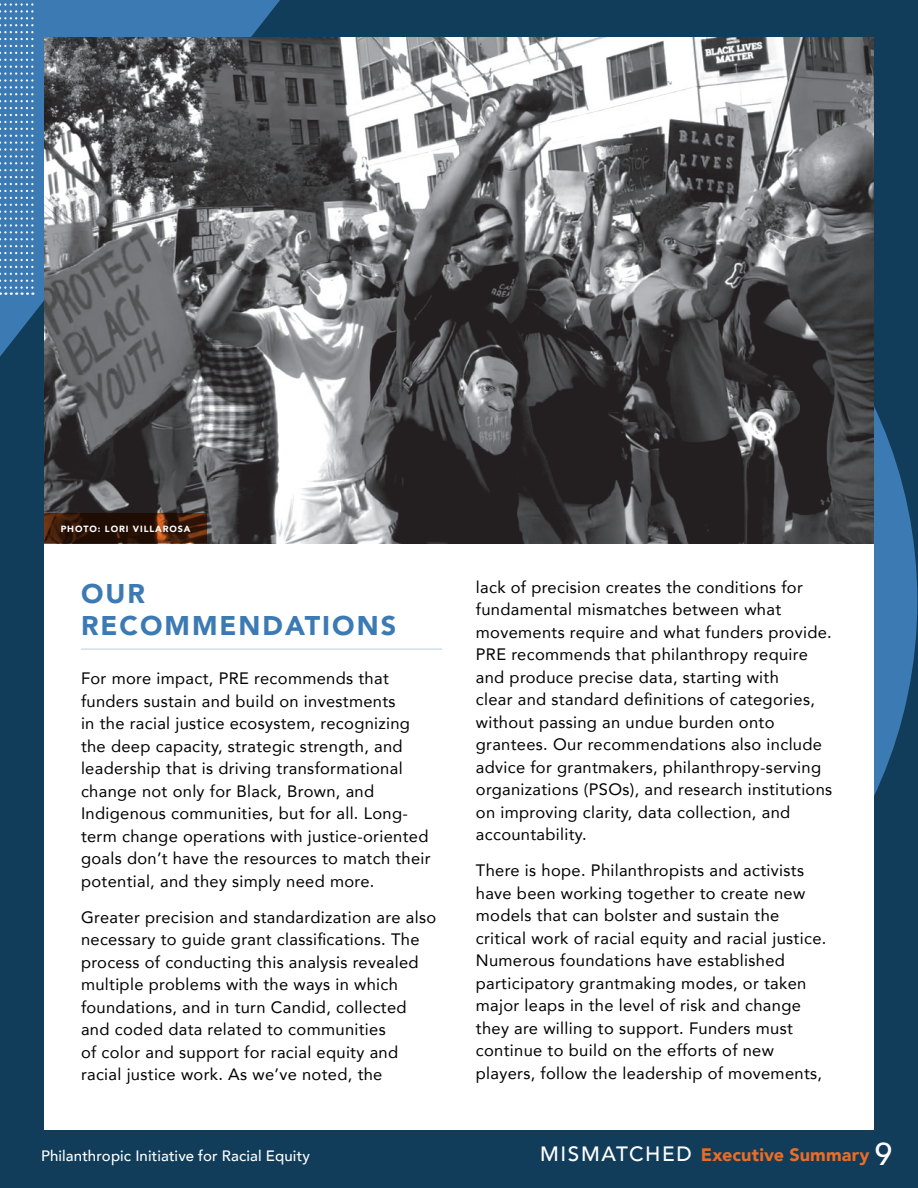
<style>
.page{position:relative;width:918px;height:1188px;background:#113c5a}
.page>*{position:absolute;margin:0;border:0;box-sizing:border-box;transform-origin:0 0}
.t1{font:900 27px/31.5px "Avenir";letter-spacing:.075em;color:#3c7ab4}
.t2{font:900 18px "Avenir";letter-spacing:.01em;color:#e96d26}
.t3{font:16.5px/22.5px "Avenir";letter-spacing:.02em;color:#000001}
.t4{font:500 15px "Avenir";letter-spacing:.01em;color:#fff}
.t5{font:900 9px "Avenir";letter-spacing:.1em;color:#fff}
.s1{font-weight:500;font-size:20.7px;color:#fff}
.s2{font-weight:500;font-size:31.5px;color:#fff}
</style>
<div class="page">
<svg style="left:874px;top:406px;width:43px;height:390px;fill:#3c7ab4"></svg>
<svg style="left:0;top:0;width:281px;height:357px;background:#3671a7"></svg>
<svg style="left:0;top:0;width:34px;height:295px;background:#5289bc"></svg>
<div style="left:44px;top:38px;width:830px;height:1091px;background:#fff"></div>
<hr style="left:81px;top:648px;width:361px;height:2px;background:#d1dfee">
<img style="left:44px;top:38px;width:830px;height:505px">
<svg style="left:44px;top:513px;width:163px;height:30px;background:#361808"></svg>
<p class="t5" style="left:61px;top:522px;width:131px">PHOTO: LORI VILLAROSA</p>
<p class="t1" style="left:81px;top:578px;width:317px">OUR<br>RECOMMENDATIONS</p>
<p class="t3" style="left:81px;top:667px;width:351px">For more impact, PRE recommends that funders sustain and build on investments<br>in the racial justice ecosystem, recognizing the deep capacity, strategic strength, and leadership that is driving transformational change not only for Black, Brown, and Indigenous communities, but for all. Long&shy;term change operations with justice-oriented goals don’t have the resources to match their potential, and they simply need more.</p>
<p class="t3" style="left:81px;top:905px;width:357px">Greater precision and standardization are also necessary to guide grant classifications. The process of conducting this analysis revealed multiple problems with the ways in which foundations, and in turn Candid, collected and coded data related to communities<br>of color and support for racial equity and racial justice work. As we’ve noted, the</p>
<p class="t3" style="left:476px;top:575px;width:358px">lack of precision creates the conditions for fundamental mismatches between what movements require and what funders provide.<br>PRE recommends that philanthropy require and produce precise data, starting with<br>clear and standard definitions of categories, without passing an undue burden onto grantees. Our recommendations also include advice for grantmakers, philanthropy-serving organizations (PSOs), and research institutions on improving clarity, data collection, and accountability.</p>
<p class="t3" style="left:476px;top:859px;width:352px">There is hope. Philanthropists and activists have been working together to create new models that can bolster and sustain the critical work of racial equity and racial justice.<br>Numerous foundations have established participatory grantmaking modes, or taken major leaps in the level of risk and change they are willing to support. Funders must continue to build on the efforts of new players, follow the leadership of movements,</p>
<p class="t4" style="left:41px;top:1143px;width:271px">Philanthropic Initiative for Racial Equity</p>
<p class="t2" style="left:540px;top:1139px;width:354px"><span class="s1">MISMATCHED</span> Executive Summary <span class="s2">9</span></p>
</div>
